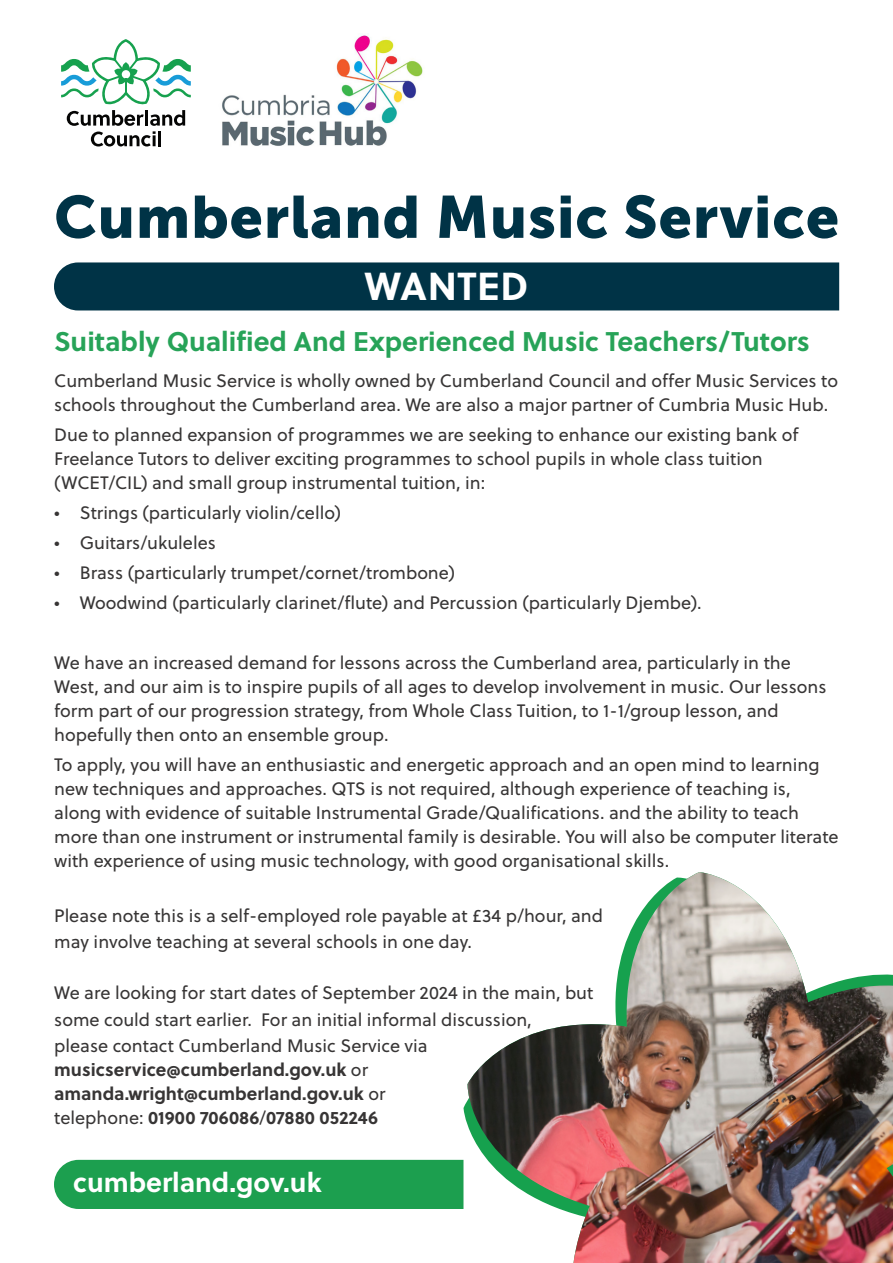
<style>
.page{position:relative;width:893px;height:1263px;background:#fff}
.page>*{position:absolute;margin:0;border:0;box-sizing:border-box;transform-origin:0 0}
.t1{font:59.1px "Museo Sans 900";letter-spacing:.015em;color:#003346}
.t2{font:700 39px "Soleil";letter-spacing:.015em;color:#fff}
.t3{font:700 27px "Soleil";color:#27a358}
.t4{font:700 27px "Soleil";color:#fff}
.t5{font:18px/24px "Soleil";color:#373535}
.t6{font:700 18px/24px "Soleil";color:#373535}
.s1{font-weight:400}
</style>
<div class="page">
<svg style="left:61px;top:39px;width:130px;height:107px"></svg>
<div style="left:54px;top:1160px;width:409px;height:49px;background:#1c9f4f"></div>
<div style="left:54px;top:262px;width:785px;height:48px;background:#003346"></div>
<img style="left:222px;top:35px;width:201px;height:111px">
<img style="left:467px;top:872px;width:426px;height:391px">
<p class="t1" style="left:54px;top:184px;width:786px">Cumberland Music Service</p>
<p class="t2" style="left:365px;top:256px;width:165px">WANTED</p>
<p class="t3" style="left:54px;top:320px;width:757px">Suitably Qualified And Experienced Music Teachers/Tutors</p>
<p class="t5" style="left:54px;top:368px;width:785px">Cumberland Music Service is wholly owned by Cumberland Council and offer Music Services to schools throughout the Cumberland area. We are also a major partner of Cumbria Music Hub.</p>
<p class="t5" style="left:54px;top:422px;width:746px">Due to planned expansion of programmes we are seeking to enhance our existing bank of<br>Freelance Tutors to deliver exciting programmes to school pupils in whole class tuition (WCET/CIL) and small group instrumental tuition, in:</p>
<p class="t5" style="left:54px;top:500px;width:288px">• Strings (particularly violin/cello)</p>
<p class="t5" style="left:54px;top:530px;width:163px">• Guitars/ukuleles</p>
<p class="t5" style="left:54px;top:560px;width:402px">• Brass (particularly trumpet/cornet/trombone)</p>
<p class="t5" style="left:54px;top:590px;width:649px">• Woodwind (particularly clarinet/flute) and Percussion (particularly Djembe).</p>
<p class="t5" style="left:54px;top:650px;width:774px">We have an increased demand for lessons across the Cumberland area, particularly in the West, and our aim is to inspire pupils of all ages to develop involvement in music. Our lessons form part of our progression strategy, from Whole Class Tuition, to 1-1/group lesson, and hopefully then onto an ensemble group.</p>
<p class="t5" style="left:54px;top:752px;width:786px">To apply, you will have an enthusiastic and energetic approach and an open mind to learning new techniques and approaches. QTS is not required, although experience of teaching is, along with evidence of suitable Instrumental Grade/Qualifications. and the ability to teach more than one instrument or instrumental family is desirable. You will also be computer literate with experience of using music technology, with good organisational skills.</p>
<p class="t5" style="left:54px;top:903px;width:550px;line-height:25.3px">Please note this is a self-employed role payable at £34 p/hour, and may involve teaching at several schools in one day.</p>
<p class="t5" style="left:54px;top:979px;width:541px;line-height:26.4px">We are looking for start dates of September 2024 in the main, but some could start earlier. For an initial informal discussion,<br>please contact Cumberland Music Service via</p>
<p class="t6" style="left:54px;top:1057px;width:333px">musicservice@cumberland.gov.uk <span class="s1">or </span>amanda.wright@cumberland.gov.uk <span class="s1">or telephone:</span> 01900 706086<span class="s1">/</span>07880 052246</p>
<p class="t4" style="left:73px;top:1162px;width:250px">cumberland.gov.uk</p>
</div>
